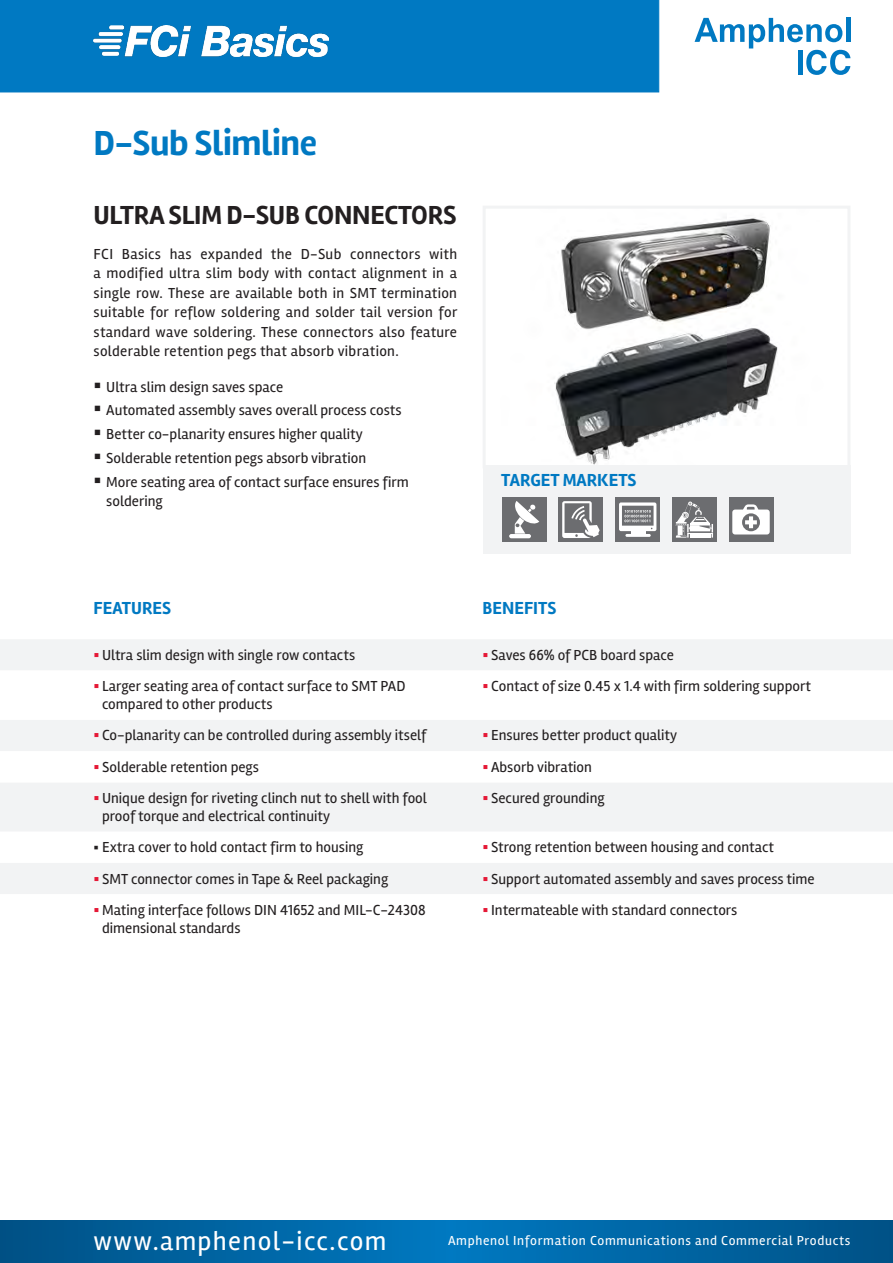
<style>
.page{position:relative;width:893px;height:1263px;background:#fff}
.page>*{position:absolute;margin:0;border:0;box-sizing:border-box;transform-origin:0 0}
.t1{font:700 36px "Rambla";letter-spacing:-.01em;color:#0079c2}
.t2{font:700 27px "Rambla";letter-spacing:-.01em;color:#231f20}
.t3{font:27px "Rambla";letter-spacing:.05em;color:#fff}
.t4{font:700 18px "Rambla";color:#0079c2}
.t5{font:15px/19.5px "Rambla";color:#231f20}
.t6{font:13.5px "Rambla";letter-spacing:.05em;color:#fff}
.s1{color:#e51836}
</style>
<div class="page">
<div style="left:0;top:0;width:659px;height:92px;background:#0079c2"></div>
<svg style="left:0;top:1220px;width:893px;height:25px;background:#0064a2"></svg>
<svg style="left:0;top:1245px;width:893px;height:18px;background:#0064a2"></svg>
<svg style="left:695px;top:18px;width:155px;height:57px"></svg>
<hr style="left:846px;top:18px;width:4px;height:24px;background:#0079c2">
<img style="left:554px;top:218px;width:224px;height:246px">
<div style="left:483px;top:206px;width:367px;height:262px;border:3px solid #f2f3f4"></div>
<div style="left:483px;top:465px;width:367px;height:88px;background:#f2f3f4"></div>
<div style="left:502px;top:497px;width:45px;height:45px;background:#6c6d70"></div>
<hr style="left:509px;top:534px;width:22px;height:4px;background:#fff;border-radius:2px">
<svg style="left:514px;top:501px;width:25px;height:33px"></svg>
<div style="left:558px;top:497px;width:45px;height:45px;background:#6c6d70"></div>
<svg style="left:562px;top:501px;width:38px;height:37px"></svg>
<img style="left:94px;top:25px;width:234px;height:31px">
<div style="left:615px;top:497px;width:45px;height:45px;background:#6c6d70"></div>
<hr style="left:625px;top:534px;width:26px;height:3px;background:#fff">
<svg style="left:619px;top:502px;width:37px;height:32px"></svg>
<div style="left:0;top:640px;width:893px;height:30px;background:#f2f3f4"></div>
<svg style="left:0;top:720px;width:893px;height:174px;fill:#f2f3f4"></svg>
<div style="left:672px;top:497px;width:45px;height:45px;background:#6c6d70"></div>
<svg style="left:676px;top:502px;width:37px;height:36px"></svg>
<div style="left:729px;top:497px;width:44px;height:45px;background:#6c6d70"></div>
<svg style="left:732px;top:504px;width:38px;height:30px"></svg>
<p class="t1" style="left:94px;top:121px;width:225px">D-Sub Slimline</p>
<p class="t2" style="left:94px;top:199px;width:365px">ULTRA SLIM D-SUB CONNECTORS</p>
<p class="t5" style="left:94px;top:244px;width:365px;text-align:justify">FCI Basics has expanded the D-Sub connectors with a modified ultra slim body with contact alignment in a single row. These are available both in SMT termination suitable for reflow soldering and solder tail version for standard wave soldering. These connectors also feature solderable retention pegs that absorb vibration.</p>
<p class="t5" style="left:94px;top:377px;width:191px">▪ Ultra slim design saves space</p>
<p class="t5" style="left:94px;top:401px;width:310px">▪ Automated assembly saves overall process costs</p>
<p class="t5" style="left:94px;top:424px;width:271px">▪ Better co-planarity ensures higher quality</p>
<p class="t5" style="left:94px;top:448px;width:274px">▪ Solderable retention pegs absorb vibration</p>
<p class="t5" style="left:106px;top:472px;width:304px;text-indent:-13px">▪ More seating area of contact surface ensures firm soldering</p>
<p class="t4" style="left:501px;top:470px;width:137px">TARGET MARKETS</p>
<p class="t4" style="left:94px;top:597px;width:79px">FEATURES</p>
<p class="t4" style="left:483px;top:597px;width:75px">BENEFITS</p>
<p class="t5" style="left:94px;top:645px;width:263px"><span class="s1">▪</span> Ultra slim design with single row contacts</p>
<p class="t5" style="left:483px;top:645px;width:193px"><span class="s1">▪</span> Saves 66% of PCB board space</p>
<p class="t5" style="left:102px;top:677px;width:305px;line-height:18px;text-indent:-9px"><span class="s1">▪</span> Larger seating area of contact surface to SMT PAD compared to other products</p>
<p class="t5" style="left:483px;top:676px;width:330px"><span class="s1">▪</span> Contact of size 0.45 x 1.4 with firm soldering support</p>
<p class="t5" style="left:94px;top:726px;width:334px"><span class="s1">▪</span> Co-planarity can be controlled during assembly itself</p>
<p class="t5" style="left:483px;top:726px;width:196px"><span class="s1">▪</span> Ensures better product quality</p>
<p class="t5" style="left:94px;top:757px;width:167px"><span class="s1">▪</span> Solderable retention pegs</p>
<p class="t5" style="left:483px;top:757px;width:111px"><span class="s1">▪</span> Absorb vibration</p>
<p class="t5" style="left:102px;top:789px;width:326px;line-height:18px;text-indent:-9px"><span class="s1">▪</span> Unique design for riveting clinch nut to shell with fool proof torque and electrical continuity</p>
<p class="t5" style="left:483px;top:788px;width:124px"><span class="s1">▪</span> Secured grounding</p>
<p class="t5" style="left:94px;top:837px;width:271px">▪ Extra cover to hold contact firm to housing</p>
<p class="t5" style="left:483px;top:837px;width:293px"><span class="s1">▪</span> Strong retention between housing and contact</p>
<p class="t5" style="left:94px;top:869px;width:296px"><span class="s1">▪</span> SMT connector comes in Tape &amp; Reel packaging</p>
<p class="t5" style="left:483px;top:869px;width:334px"><span class="s1">▪</span> Support automated assembly and saves process time</p>
<p class="t5" style="left:102px;top:901px;width:325px;line-height:18px;text-indent:-9px"><span class="s1">▪</span> Mating interface follows DIN 41652 and MIL-C-24308 dimensional standards</p>
<p class="t5" style="left:483px;top:900px;width:256px"><span class="s1">▪</span> Intermateable with standard connectors</p>
<h2 class="t3" style="left:94px;top:1224px;width:294px">www.amphenol-icc.com</h2>
<p class="t6" style="left:448px;top:1232px;width:404px">Amphenol Information Communications and Commercial Products</p>
</div>
